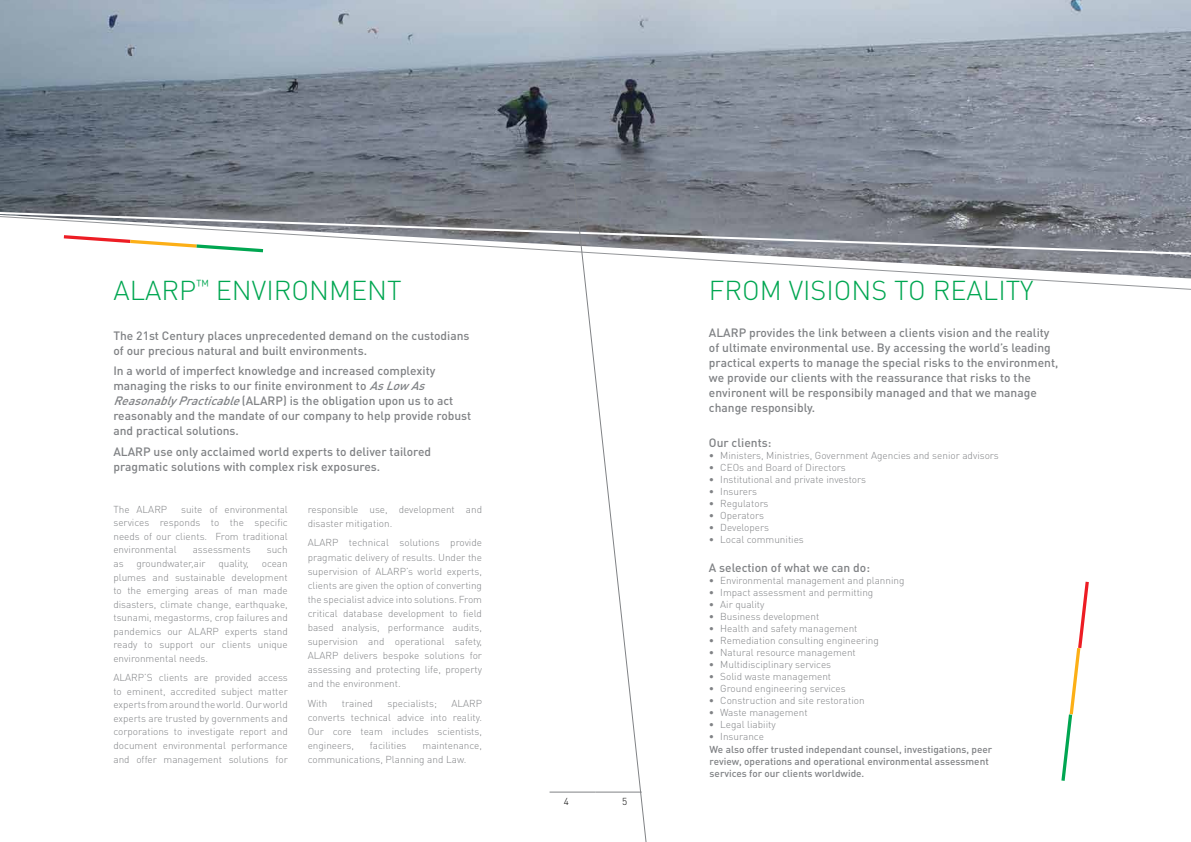
<style>
.page{position:relative;width:1191px;height:842px;background:#fff}
.page>*{position:absolute;margin:0;border:0;box-sizing:border-box;transform-origin:0 0}
.t1{font:300 27px "DIN Pro";color:#00a651}
.t2{font:500 12px/15px "DIN Pro";color:#808285}
.t3{font:300 10px/13.6px "DIN Pro";color:#808285;text-align:justify}
.t4{font:500 10px/12px "DIN Pro";color:#808285}
.t5{font:300 10px "DIN Pro";color:#000}
.s1{font-style:italic}
</style>
<div class="page">
<img style="left:0;top:0;width:1191px;height:211px">
<svg style="left:654px;top:256px;width:537px;height:34px"></svg>
<svg style="left:0;top:211px;width:1191px;height:45px"></svg>
<svg style="left:574px;top:183px;width:80px;height:659px"></svg>
<svg style="left:1061px;top:582px;width:27px;height:199px"></svg>
<hr style="left:595px;top:792px;width:46px;height:1px;background:#808285">
<hr style="left:549px;top:792px;width:46px;height:1px;background:#808285">
<h1 class="t1" style="left:113px;top:272px;width:290px">ALARP<sup>™</sup> ENVIRONMENT</h1>
<p class="t2" style="left:113px;top:327px;width:358px">The 21st Century places unprecedented demand on the custodians of our precious natural and built environments.</p>
<p class="t2" style="left:113px;top:363px;width:359px">In a world of imperfect knowledge and increased complexity managing the risks to our finite environment to <span class="s1">AsLowAs ReasonablyPracticable</span>(ALARP) is the obligation upon us to act reasonably and the mandate of our company to help provide robust and practical solutions.</p>
<p class="t2" style="left:113px;top:444px;width:319px">ALARP use only acclaimed world experts to deliver tailored pragmatic solutions with complex risk exposures.</p>
<p class="t3" style="left:113px;top:502px;width:55px">The ALARP</p>
<p class="t3" style="left:113px;top:502px;width:176px;text-indent:68px">suite of environmental services responds to the specific needs of our clients. From traditional environmental</p>
<p class="t3" style="left:193px;top:543px;width:59px">assessments</p>
<p class="t3" style="left:267px;top:543px;width:23px">such</p>
<p class="t3" style="left:113px;top:556px;width:12px">as</p>
<p class="t3" style="left:136px;top:556px;width:71px">groundwater,air</p>
<p class="t3" style="left:218px;top:556px;width:32px">quality,</p>
<p class="t3" style="left:113px;top:556px;width:176px;text-indent:148px">ocean plumes and sustainable development to the emerging areas of man made disasters, climate change, earthquake, tsunami, megastorms, crop failures and pandemics our ALARP experts stand ready to support our clients unique environmental needs.</p>
<p class="t3" style="left:113px;top:670px;width:176px">ALARP’S clients are provided access to eminent, accredited subject matter experts from around the world. Our world experts are trusted by governments and corporations to investigate report and document environmental performance and offer management solutions for</p>
<p class="t3" style="left:308px;top:502px;width:176px;line-height:14px">responsible use, development and disaster mitigation.</p>
<p class="t3" style="left:308px;top:535px;width:176px;line-height:14px">ALARP technical solutions provide pragmatic delivery of results. Under the supervision of ALARP’s world experts, clients are given the option of converting the specialist advice into solutions. From critical database development to field based analysis, performance audits, supervision and operational safety, ALARP delivers bespoke solutions for assessing and protecting life, property and the environment.</p>
<p class="t3" style="left:308px;top:696px;width:21px">With</p>
<p class="t3" style="left:342px;top:696px;width:33px">trained</p>
<p class="t3" style="left:387px;top:696px;width:51px">specialists;</p>
<p class="t3" style="left:308px;top:695px;width:176px;line-height:14px;text-indent:144px">ALARP converts technical advice into reality.<br>Our core team includes scientists, engineers,</p>
<p class="t3" style="left:308px;top:737px;width:176px;line-height:14px;text-indent:115px">maintenance, communications, Planning and Law.</p>
<p class="t3" style="left:370px;top:738px;width:38px">facilities</p>
<p class="t5" style="left:564px;top:795px;width:7px">4</p>
<p class="t5" style="left:622px;top:795px;width:7px">5</p>
<h1 class="t1" style="left:709px;top:272px;width:326px">FROM VISIONS TO REALITY</h1>
<p class="t2" style="left:709px;top:324px;width:351px">ALARP provides the link between a clients vision and the reality of ultimate environmental use. By accessing the world’s leading practical experts to manage the special risks to the environment, we provide our clients with the reassurance that risks to the environent will be responsibily managed and that we manage change responsibly.</p>
<p class="t2" style="left:709px;top:434px;width:64px">Our clients:</p>
<p class="t3" style="left:709px;top:448px;width:291px">• Ministers, Ministries, Government Agencies and senior advisors</p>
<p class="t3" style="left:709px;top:460px;width:138px">• CEOs and Board of Directors</p>
<p class="t3" style="left:709px;top:472px;width:159px">• Institutional and private investors</p>
<p class="t3" style="left:709px;top:484px;width:50px">• Insurers</p>
<p class="t3" style="left:709px;top:496px;width:61px">• Regulators</p>
<p class="t3" style="left:709px;top:508px;width:57px">• Operators</p>
<p class="t3" style="left:709px;top:520px;width:62px">• Developers</p>
<p class="t3" style="left:709px;top:532px;width:96px">• Local communities</p>
<p class="t2" style="left:709px;top:559px;width:162px">A selection of what we can do:</p>
<p class="t3" style="left:709px;top:573px;width:197px">• Environmental management and planning</p>
<p class="t3" style="left:709px;top:585px;width:166px">• Impact assessment and permitting</p>
<p class="t3" style="left:709px;top:597px;width:57px">• Air quality</p>
<p class="t3" style="left:709px;top:609px;width:112px">• Business development</p>
<p class="t3" style="left:709px;top:621px;width:150px">• Health and safety management</p>
<p class="t3" style="left:709px;top:633px;width:171px">• Remediation consulting engineering</p>
<p class="t3" style="left:709px;top:645px;width:148px">• Natural resource management</p>
<p class="t3" style="left:709px;top:657px;width:124px">• Multidisciplinary services</p>
<p class="t3" style="left:709px;top:669px;width:124px">• Solid waste management</p>
<p class="t3" style="left:709px;top:681px;width:138px">• Ground engineering services</p>
<p class="t3" style="left:709px;top:693px;width:157px">• Construction and site restoration</p>
<p class="t3" style="left:709px;top:705px;width:100px">• Waste management</p>
<p class="t3" style="left:709px;top:717px;width:68px">• Legal liabiity</p>
<p class="t3" style="left:709px;top:729px;width:57px">• Insurance</p>
<p class="t4" style="left:709px;top:743px;width:284px">We also offer trusted independant counsel, investigations, peer review, operations and operational environmental assessment services for our clients worldwide.</p>
</div>
